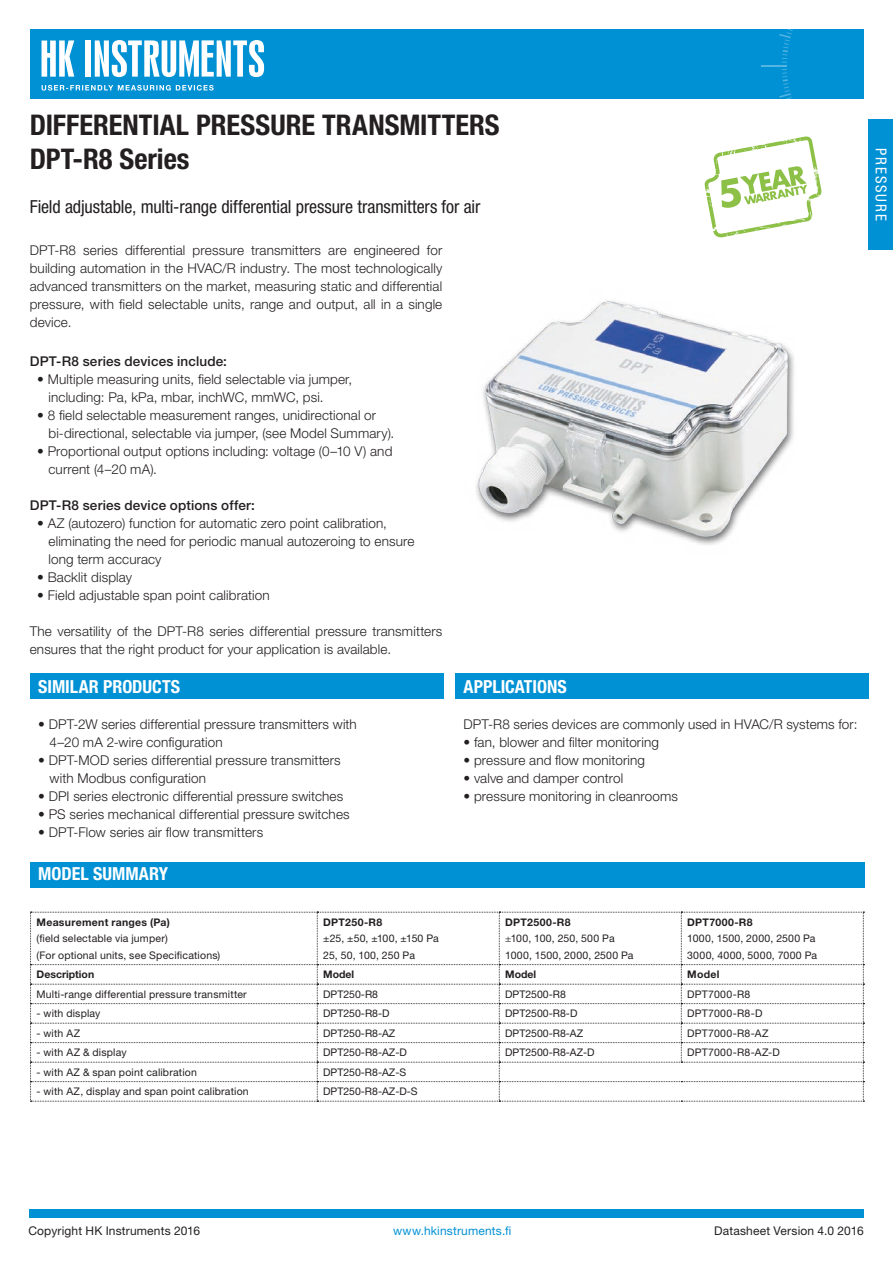
<style>
.page{position:relative;width:893px;height:1263px;background:#fff}
.page>*{position:absolute;margin:0;border:0;box-sizing:border-box;transform-origin:0 0}
.t1{font:700 condensed 28.5px/34.2px "Helvetica Neue LT Std";color:#231f20}
.t2{font:condensed 18px "Helvetica Neue LT Std";letter-spacing:-.005em;color:#231f20}
.t3{font:700 condensed 18px "Helvetica Neue LT Std";color:#fff}
.t4{font:condensed 15px "Helvetica Neue LT Std";letter-spacing:.12em;color:#fff}
.t5{font:300 13.5px/18px "Helvetica Neue LT Std";letter-spacing:.01em;color:#231f20}
.t6{font:500 13.5px "Helvetica Neue LT Std";letter-spacing:.01em;color:#231f20}
.t7{font:12px "Helvetica Neue LT Std";letter-spacing:.015em;color:#231f20}
.t8{font:12px "Helvetica Neue LT Std";letter-spacing:.015em;color:#0091d5}
.t9{font:10.5px/16.5px "Helvetica Neue LT Std";letter-spacing:.015em;color:#231f20}
.t10{font:700 10.5px "Helvetica Neue LT Std";letter-spacing:.025em;color:#231f20}
.t11{font:10.5px/16.5px "Helvetica Neue LT Std";letter-spacing:.035em;color:#231f20}
.t12{font:700 10.5px "Helvetica Neue LT Std";color:#231f20}
.s1{font-weight:700}
.s2{font-weight:300}
</style>
<div class="page">
<div style="left:30px;top:29px;width:833px;height:70px;background:#0091d5"></div>
<hr style="left:761px;top:65px;width:26px;height:2px;background:#fff">
<svg style="left:779px;top:29px;width:14px;height:34px"></svg>
<div style="left:29px;top:1209px;width:834px;height:8px;background:#0091d5"></div>
<div style="left:85px;top:40px;width:6px;height:37px;background:#fff"></div>
<svg style="left:42px;top:40px;width:32px;height:37px"></svg>
<svg style="left:95px;top:40px;width:169px;height:37px"></svg>
<svg style="left:42px;top:85px;width:172px;height:6px"></svg>
<div style="left:30px;top:674px;width:413px;height:25px;background:#0091d5"></div>
<div style="left:868px;top:119px;width:25px;height:131px;background:#0091d5"></div>
<div style="left:30px;top:862px;width:834px;height:25px;background:#0091d5"></div>
<div style="left:455px;top:673px;width:413px;height:26px;background:#0091d5"></div>
<svg style="left:30px;top:912px;width:834px;height:190px"></svg>
<img style="left:476px;top:301px;width:318px;height:244px">
<svg style="left:705px;top:69px;width:159px;height:169px"></svg>
<h1 class="t1" style="left:30px;top:108px;width:471px">DIFFERENTIAL PRESSURE TRANSMITTERS<br>DPT-R8 Series</h1>
<h2 class="t2" style="left:30px;top:196px;width:452px">Field adjustable, multi-range differential pressure transmitters for air</h2>
<p class="t5" style="left:30px;top:241px;width:414px;text-align:justify">DPT-R8 series differential pressure transmitters are engineered for building automation in the HVAC/R industry. The most technologically advanced transmitters on the market, measuring static and differential pressure, with field selectable units, range and output, all in a single device.</p>
<p class="t6" style="left:30px;top:353px;width:199px">DPT-R8 series devices include:</p>
<p class="t5" style="left:49px;top:370px;width:305px;text-indent:-11px">• Multiple measuring units, field selectable via jumper, including: Pa, kPa, mbar, inchWC, mmWC, psi.</p>
<p class="t5" style="left:49px;top:406px;width:347px;text-indent:-11px">• 8 field selectable measurement ranges, unidirectional or bi-directional, selectable via jumper, (see Model Summary).</p>
<p class="t5" style="left:49px;top:442px;width:345px;text-indent:-11px">• Proportional output options including: voltage (0–10 V) and current (4–20 mA).</p>
<p class="t6" style="left:30px;top:497px;width:227px">DPT-R8 series device options offer:</p>
<p class="t5" style="left:49px;top:514px;width:367px;text-indent:-11px">• AZ (autozero) function for automatic zero point calibration, eliminating the need for periodic manual autozeroing to ensure long term accuracy</p>
<p class="t5" style="left:37px;top:568px;width:96px">• Backlit display</p>
<p class="t5" style="left:37px;top:586px;width:234px">• Field adjustable span point calibration</p>
<p class="t5" style="left:30px;top:622px;width:414px">The versatility of the DPT-R8 series differential pressure transmitters ensures that the right product for your application is available.</p>
<h2 class="t3" style="left:38px;top:676px;width:143px">SIMILAR PRODUCTS</h2>
<p class="t5" style="left:50px;top:715px;width:309px;text-indent:-11px">• DPT-2W series differential pressure transmitters with<br>4–20 mA 2-wire configuration</p>
<p class="t5" style="left:50px;top:751px;width:293px;text-indent:-11px">• DPT-MOD series differential pressure transmitters with Modbus configuration</p>
<p class="t5" style="left:38px;top:787px;width:307px">• DPI series electronic differential pressure switches</p>
<p class="t5" style="left:38px;top:805px;width:313px">• PS series mechanical differential pressure switches</p>
<p class="t5" style="left:38px;top:823px;width:226px">• DPT-Flow series air flow transmitters</p>
<h2 class="t3" style="left:463px;top:676px;width:105px">APPLICATIONS</h2>
<p class="t5" style="left:463px;top:715px;width:396px">DPT-R8 series devices are commonly used in HVAC/R systems for:</p>
<p class="t5" style="left:463px;top:733px;width:197px">• fan, blower and filter monitoring</p>
<p class="t5" style="left:463px;top:751px;width:183px">• pressure and flow monitoring</p>
<p class="t5" style="left:463px;top:769px;width:161px">• valve and damper control</p>
<p class="t5" style="left:463px;top:787px;width:216px">• pressure monitoring in cleanrooms</p>
<h2 class="t3" style="left:38px;top:863px;width:131px">MODEL SUMMARY</h2>
<p class="t10" style="left:37px;top:915px;width:135px">Measurement ranges (Pa)</p>
<p class="t9" style="left:37px;top:930px;width:185px">(field selectable via jumper)<br>(For optional units, see Specifications)</p>
<p class="t10" style="left:323px;top:915px;width:61px">DPT250-R8</p>
<p class="t9" style="left:323px;top:930px;width:117px">±25, ±50, ±100, ±150 Pa<br>25, 50, 100, 250 Pa</p>
<p class="t9" style="left:505px;top:913px;width:130px"><span class="s1">DPT2500-R8<br></span><span class="s2">±</span>100, 100, 250, 500 Pa<br>1000, 1500, 2000, 2500 Pa</p>
<p class="t10" style="left:687px;top:915px;width:67px">DPT7000-R8</p>
<p class="t11" style="left:687px;top:930px;width:131px">1000, 1500, 2000, 2500 Pa<br>3000, 4000, 5000, 7000 Pa</p>
<p class="t12" style="left:37px;top:968px;width:59px">Description</p>
<p class="t10" style="left:323px;top:968px;width:33px">Model</p>
<p class="t10" style="left:505px;top:968px;width:33px">Model</p>
<p class="t10" style="left:687px;top:968px;width:34px">Model</p>
<p class="t9" style="left:37px;top:985px;width:212px">Multi-range differential pressure transmitter</p>
<p class="t9" style="left:323px;top:985px;width:56px">DPT250-R8</p>
<p class="t9" style="left:505px;top:985px;width:62px">DPT2500-R8</p>
<p class="t9" style="left:687px;top:985px;width:65px">DPT7000-R8</p>
<p class="t9" style="left:37px;top:1005px;width:66px">- with display</p>
<p class="t9" style="left:323px;top:1005px;width:68px">DPT250-R8-D</p>
<p class="t9" style="left:505px;top:1005px;width:74px">DPT2500-R8-D</p>
<p class="t9" style="left:687px;top:1005px;width:77px">DPT7000-R8-D</p>
<p class="t9" style="left:37px;top:1024px;width:45px">- with AZ</p>
<p class="t9" style="left:323px;top:1024px;width:74px">DPT250-R8-AZ</p>
<p class="t9" style="left:505px;top:1024px;width:79px">DPT2500-R8-AZ</p>
<p class="t9" style="left:687px;top:1024px;width:83px">DPT7000-R8-AZ</p>
<p class="t9" style="left:37px;top:1044px;width:92px">- with AZ &amp; display</p>
<p class="t9" style="left:323px;top:1044px;width:85px">DPT250-R8-AZ-D</p>
<p class="t9" style="left:505px;top:1044px;width:91px">DPT2500-R8-AZ-D</p>
<p class="t9" style="left:687px;top:1044px;width:94px">DPT7000-R8-AZ-D</p>
<p class="t9" style="left:37px;top:1063px;width:162px">- with AZ &amp; span point calibration</p>
<p class="t9" style="left:323px;top:1063px;width:85px">DPT250-R8-AZ-S</p>
<p class="t9" style="left:37px;top:1083px;width:214px">- with AZ, display and span point calibration</p>
<p class="t9" style="left:323px;top:1083px;width:96px">DPT250-R8-AZ-D-S</p>
<p class="t4" style="left:890px;top:148px;width:74px;rotate:90deg">PRESSURE</p>
<p class="t7" style="left:28px;top:1224px;width:173px">Copyright HK Instruments 2016</p>
<p class="t8" style="left:393px;top:1224px;width:120px">www.hkinstruments.fi</p>
<p class="t7" style="left:714px;top:1224px;width:151px">Datasheet Version 4.0 2016</p>
</div>
